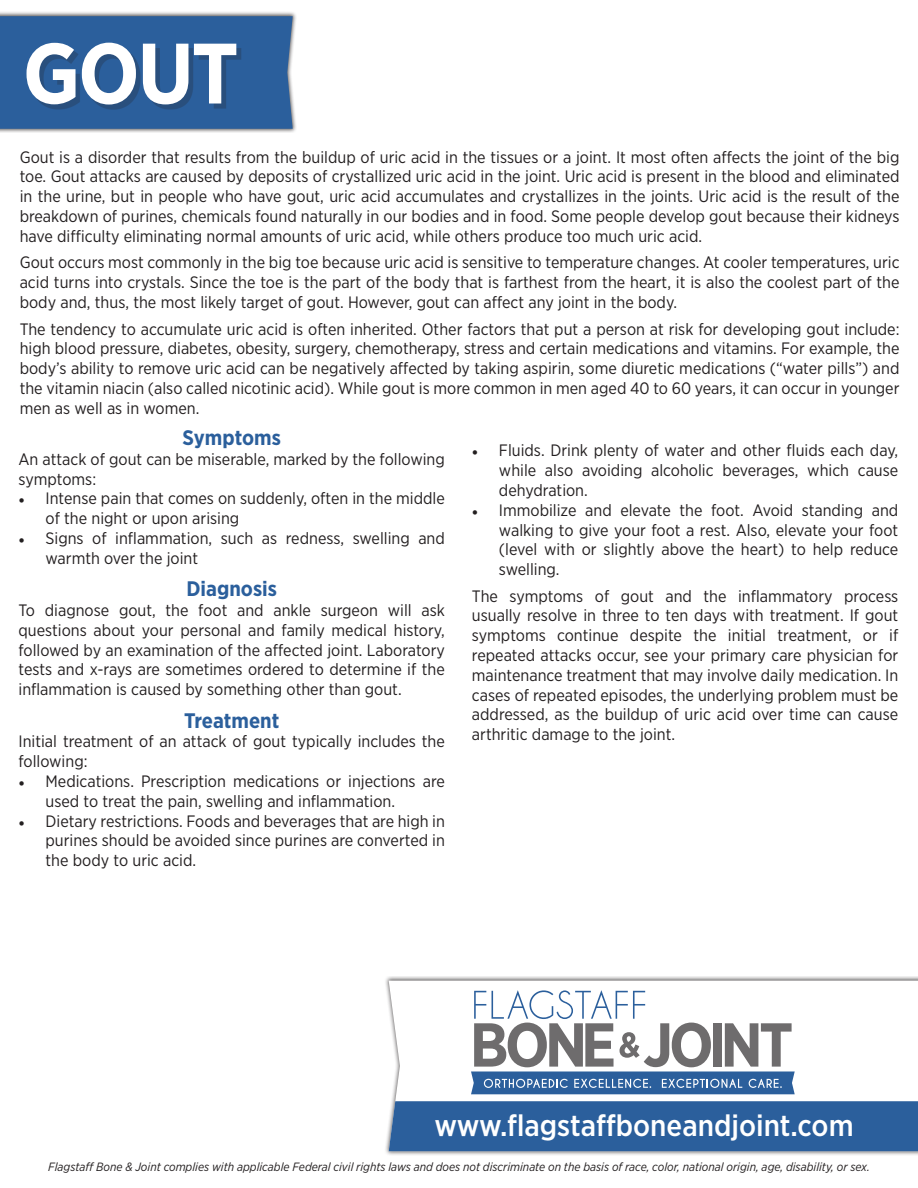
<style>
.page{position:relative;width:918px;height:1188px;background:#fff}
.page>*{position:absolute;margin:0;border:0;box-sizing:border-box;transform-origin:0 0}
.t1{font:700 85.5px "Gotham Narrow";color:#fff}
.t2{font:500 30px "Gotham Narrow";color:#fff}
.t3{font:700 21px "Gotham Narrow";color:#2b5f9c}
.t4{font:16.5px/19.8px "Gotham Narrow";color:#231f20;text-align:justify}
.t5{font:italic 12px "Gotham Narrow";color:#231f20}
.s1{font-family:"Minion Pro"}
</style>
<div class="page">
<div style="left:0;top:12px;width:297px;height:121px;background:#231f20;opacity:.75"></div>
<div style="left:0;top:16px;width:293px;height:113px;background:#2b5f9c"></div>
<div style="left:31px;top:47px;width:210px;height:62px;background:#231f20;opacity:.25"></div>
<div style="left:384px;top:976px;width:534px;height:181px;background:#231f20;opacity:.75"></div>
<svg style="left:389px;top:981px;width:529px;height:120px"></svg>
<div style="left:389px;top:1101px;width:529px;height:50px;background:#2b5f9c"></div>
<svg style="left:471px;top:990px;width:324px;height:104px"></svg>
<p class="t1" style="left:23px;top:19px;width:218px">GOUT</p>
<p class="t4" style="left:20px;top:147px;width:881px">Gout is a disorder that results from the buildup of uric acid in the tissues or a joint. It most often affects the joint of the big toe. Gout attacks are caused by deposits of crystallized uric acid in the joint. Uric acid is present in the blood and eliminated in the urine, but in people who have gout, uric acid accumulates and crystallizes in the joints. Uric acid is the result of the breakdown of purines, chemicals found naturally in our bodies and in food. Some people develop gout because their kidneys have difficulty eliminating normal amounts of uric acid, while others produce too much uric acid.</p>
<p class="t4" style="left:20px;top:252px;width:881px">Gout occurs most commonly in the big toe because uric acid is sensitive to temperature changes. At cooler temperatures, uric acid turns into crystals. Since the toe is the part of the body that is farthest from the heart, it is also the coolest part of the body and, thus, the most likely target of gout. However, gout can affect any joint in the body.</p>
<p class="t4" style="left:20px;top:319px;width:881px">The tendency to accumulate uric acid is often inherited. Other factors that put a person at risk for developing gout include: high blood pressure, diabetes, obesity, surgery, chemotherapy, stress and certain medications and vitamins. For example, the body’s ability to remove uric acid can be negatively affected by taking aspirin, some diuretic medications (“water pills”) and the vitamin niacin (also called nicotinic acid). While gout is more common in men aged 40 to 60 years, it can occur in younger men as well as in women.</p>
<p class="t3" style="left:183px;top:424px;width:100px">Symptoms</p>
<p class="t4" style="left:19px;top:449px;width:428px">An attack of gout can be miserable, marked by the following symptoms:</p>
<p class="t4" style="left:46px;top:488px;width:401px;text-indent:-27px"><span class="s1">•</span> Intense pain that comes on suddenly, often in the middle of the night or upon arising</p>
<p class="t4" style="left:46px;top:528px;width:401px;text-indent:-27px"><span class="s1">•</span> Signs of inflammation, such as redness, swelling and warmth over the joint</p>
<p class="t3" style="left:186px;top:575px;width:92px">Diagnosis</p>
<p class="t4" style="left:19px;top:600px;width:428px">To diagnose gout, the foot and ankle surgeon will ask questions about your personal and family medical history, followed by an examination of the affected joint. Laboratory tests and x-rays are sometimes ordered to determine if the inflammation is caused by something other than gout.</p>
<p class="t3" style="left:184px;top:707px;width:97px">Treatment</p>
<p class="t4" style="left:19px;top:731px;width:428px">Initial treatment of an attack of gout typically includes the following:</p>
<p class="t4" style="left:46px;top:771px;width:401px;text-indent:-27px"><span class="s1">•</span> Medications. Prescription medications or injections are used to treat the pain, swelling and inflammation.</p>
<p class="t4" style="left:46px;top:810px;width:401px;text-indent:-27px"><span class="s1">•</span> Dietary restrictions. Foods and beverages that are high in purines should be avoided since purines are converted in the body to uric acid.</p>
<p class="t4" style="left:499px;top:440px;width:401px;text-indent:-27px"><span class="s1">•</span> Fluids. Drink plenty of water and other fluids each day, while also avoiding alcoholic beverages, which cause dehydration.</p>
<p class="t4" style="left:499px;top:500px;width:401px;text-indent:-27px"><span class="s1">•</span> Immobilize and elevate the foot. Avoid standing and walking to give your foot a rest. Also, elevate your foot (level with or slightly above the heart) to help reduce swelling.</p>
<p class="t4" style="left:472px;top:586px;width:428px">The symptoms of gout and the inflammatory process usually resolve in three to ten days with treatment. If gout symptoms continue despite the initial treatment, or if repeated attacks occur, see your primary care physician for maintenance treatment that may involve daily medication. In cases of repeated episodes, the underlying problem must be addressed, as the buildup of uric acid over time can cause arthritic damage to the joint.</p>
<p class="t2" style="left:435px;top:1106px;width:421px">www.flagstaffboneandjoint.com</p>
<p class="t5" style="left:48px;top:1159px;width:823px">Flagstaff Bone &amp; Joint complies with applicable Federal civil rights laws and does not discriminate on the basis of race, color, national origin, age, disability, or sex.</p>
</div>
